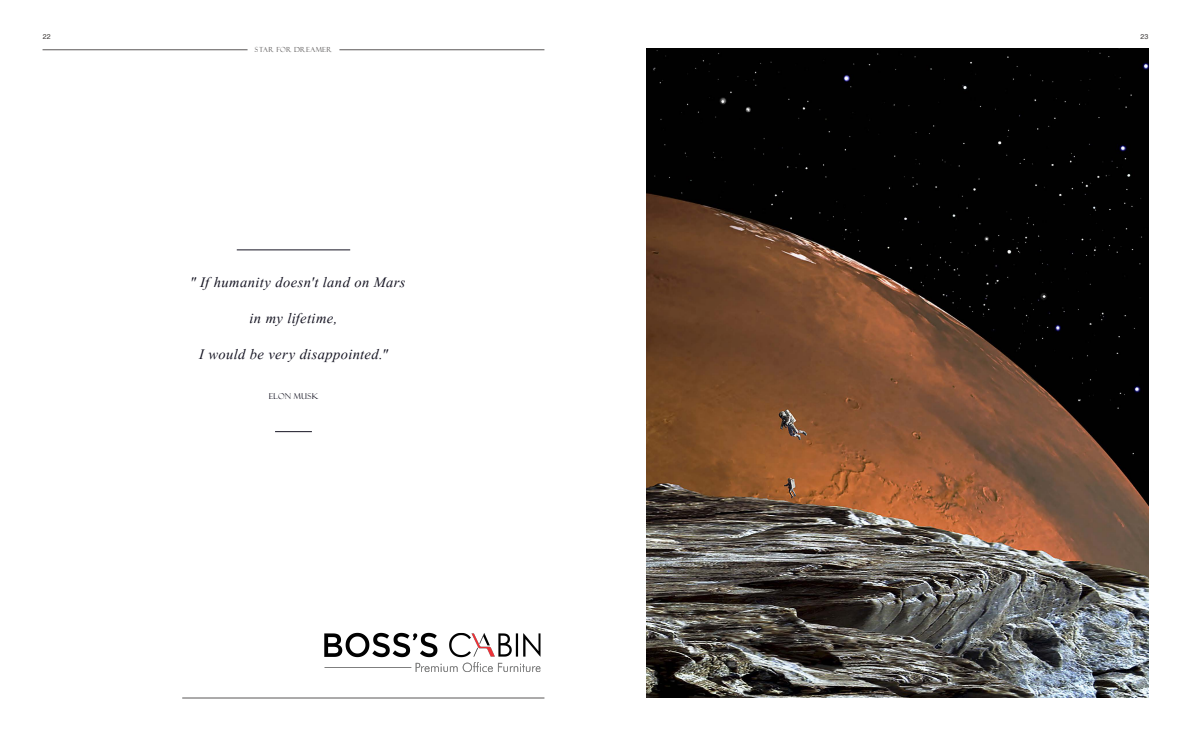
<style>
.page{position:relative;width:1191px;height:738px;background:#fff}
.page>*{position:absolute;margin:0;border:0;box-sizing:border-box;transform-origin:0 0}
.t1{font:18px/36.3px "Vijaya";letter-spacing:.02em;color:#151422;text-align:center}
.t2{font:8px "Felix Titling";letter-spacing:.03em;color:#151422}
.t3{font:7px "Felix Titling";letter-spacing:.055em;color:#595757}
.t4{font:7px "Helvetica";color:#3e3a39}
</style>
<div class="page">
<hr style="left:182px;top:697px;width:362px;height:1px;background:#595757">
<img style="left:646px;top:49px;width:502px;height:648px">
<hr style="left:43px;top:50px;width:204px;height:1px;background:#595757">
<hr style="left:339px;top:50px;width:205px;height:1px;background:#595757">
<hr style="left:237px;top:249px;width:113px;height:1px;background:#151422">
<hr style="left:275px;top:431px;width:37px;height:1px;background:#151422">
<img style="left:324px;top:632px;width:217px;height:39px">
<p class="t4" style="left:43px;top:32px;width:9px">22</p>
<p class="t4" style="left:1140px;top:32px;width:9px">23</p>
<p class="t3" style="left:255px;top:46px;width:79px">STAR FOR DREAMER</p>
<p class="t1" style="left:190px;top:261px;width:217px">" If humanity doesn't land on Mars in my lifetime,<br>I would be very disappointed."</p>
<p class="t2" style="left:269px;top:391px;width:51px">ELON MUSK</p>
</div>
